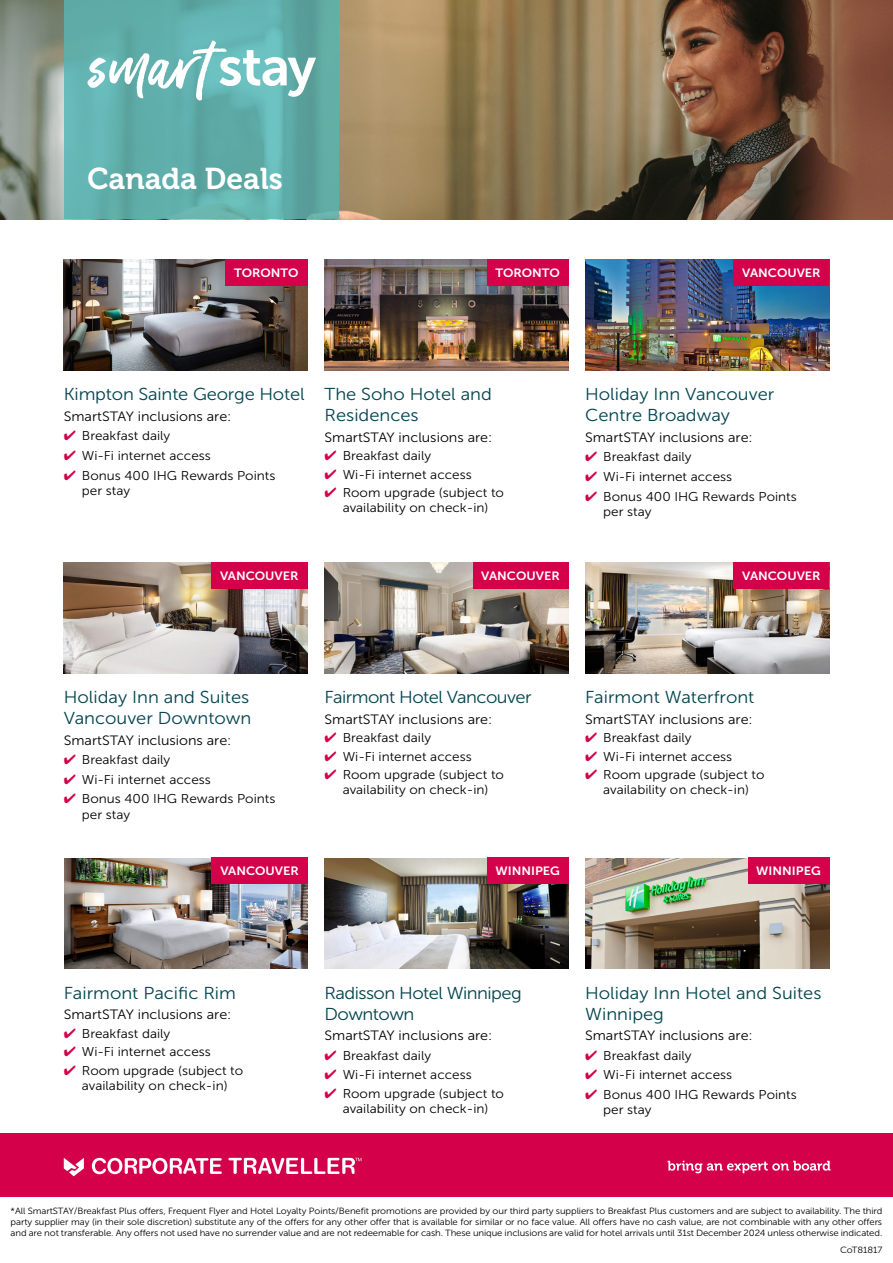
<style>
.page{position:relative;width:893px;height:1263px;background:#fff}
.page>*{position:absolute;margin:0;border:0;box-sizing:border-box;transform-origin:0 0}
.t1{font:30px "Museo 700";color:#fff}
.t2{font:17.25px/21px "Museo Sans 300";color:#00434e;scale:1.06 1}
.t3{font:17.25px/21px "Museo Sans 300";letter-spacing:-.03em;color:#00434e;scale:1.06 1}
.t4{font:13.5px "Museo Sans 300";color:#000;scale:1.06 1}
.t5{font:12.75px/15.3px "Museo Sans 300";color:#000;text-align:center;scale:1.06 1}
.t6{font:12px "Museo Sans 700";color:#fff;scale:1.06 1}
.t7{font:9px/10.8px "Museo Sans 300";letter-spacing:-.01em;color:#000;text-align:justify;scale:1.06 1}
.s1{color:#d40049}
</style>
<div class="page">
<img style="left:64px;top:260px;width:244px;height:110px">
<img style="left:325px;top:260px;width:243px;height:110px">
<img style="left:585px;top:260px;width:244px;height:110px">
<div style="left:225px;top:260px;width:83px;height:26px;background:#d40049"></div>
<div style="left:487px;top:260px;width:81px;height:26px;background:#d40049"></div>
<div style="left:734px;top:260px;width:95px;height:26px;background:#d40049"></div>
<img style="left:64px;top:563px;width:244px;height:110px">
<img style="left:325px;top:563px;width:243px;height:110px">
<img style="left:585px;top:563px;width:244px;height:110px">
<div style="left:211px;top:563px;width:97px;height:26px;background:#d40049"></div>
<div style="left:473px;top:563px;width:95px;height:26px;background:#d40049"></div>
<div style="left:734px;top:563px;width:95px;height:26px;background:#d40049"></div>
<img style="left:64px;top:858px;width:244px;height:111px">
<img style="left:325px;top:858px;width:243px;height:111px">
<img style="left:585px;top:858px;width:244px;height:111px">
<div style="left:211px;top:858px;width:97px;height:26px;background:#d40049"></div>
<div style="left:487px;top:858px;width:81px;height:26px;background:#d40049"></div>
<div style="left:748px;top:858px;width:81px;height:26px;background:#d40049"></div>
<img style="left:0;top:0;width:893px;height:219px">
<svg style="left:64px;top:0;width:274px;height:219px;background:#60adaa"></svg>
<svg style="left:87px;top:40px;width:229px;height:61px"></svg>
<div style="left:0;top:1133px;width:893px;height:64px;background:#d40049"></div>
<svg style="left:668px;top:1161px;width:162px;height:12px"></svg>
<svg style="left:92px;top:1158px;width:130px;height:16px"></svg>
<svg style="left:228px;top:1158px;width:133px;height:16px"></svg>
<svg style="left:64px;top:1158px;width:20px;height:18px"></svg>
<h1 class="t1" style="left:87px;top:162px;width:197px">Canada Deals</h1>
<p class="t6" style="left:234px;top:267px;width:62px">TORONTO</p>
<p class="t6" style="left:495px;top:267px;width:62px">TORONTO</p>
<p class="t6" style="left:742px;top:267px;width:76px">VANCOUVER</p>
<h2 class="t2" style="left:64px;top:384px;width:229px">Kimpton Sainte George Hotel</h2>
<p class="t4" style="left:64px;top:409px;width:160px">SmartSTAY inclusions are:</p>
<p class="t5" style="left:64px;top:428px;width:102px"><span class="s1">✔</span> Breakfast daily</p>
<p class="t5" style="left:64px;top:448px;width:140px"><span class="s1">✔</span> Wi-Fi internet access</p>
<p class="t5" style="left:82px;top:468px;width:184px;text-align:left;text-indent:-18px"><span class="s1">✔</span> Bonus 400 IHG Rewards Points per stay</p>
<h2 class="t2" style="left:325px;top:384px;width:159px">The Soho Hotel and<br>Residences</h2>
<p class="t4" style="left:325px;top:430px;width:160px">SmartSTAY inclusions are:</p>
<p class="t5" style="left:325px;top:448px;width:102px"><span class="s1">✔</span> Breakfast daily</p>
<p class="t5" style="left:325px;top:467px;width:140px"><span class="s1">✔</span> Wi-Fi internet access</p>
<p class="t5" style="left:325px;top:486px;width:171px;line-height:14.2px"><span class="s1">✔</span> Room upgrade (subject to availability on check-in)</p>
<h2 class="t2" style="left:585px;top:384px;width:180px">Holiday Inn Vancouver<br>Centre Broadway</h2>
<p class="t4" style="left:585px;top:430px;width:160px">SmartSTAY inclusions are:</p>
<p class="t5" style="left:585px;top:449px;width:102px"><span class="s1">✔</span> Breakfast daily</p>
<p class="t5" style="left:585px;top:469px;width:140px"><span class="s1">✔</span> Wi-Fi internet access</p>
<p class="t5" style="left:603px;top:489px;width:184px;text-align:left;text-indent:-18px"><span class="s1">✔</span> Bonus 400 IHG Rewards Points per stay</p>
<p class="t6" style="left:220px;top:569px;width:76px">VANCOUVER</p>
<p class="t6" style="left:481px;top:569px;width:76px">VANCOUVER</p>
<p class="t6" style="left:742px;top:569px;width:76px">VANCOUVER</p>
<h2 class="t2" style="left:64px;top:687px;width:179px">Holiday Inn and Suites<br>Vancouver Downtown</h2>
<p class="t4" style="left:64px;top:733px;width:160px">SmartSTAY inclusions are:</p>
<p class="t5" style="left:64px;top:752px;width:102px"><span class="s1">✔</span> Breakfast daily</p>
<p class="t5" style="left:64px;top:772px;width:140px"><span class="s1">✔</span> Wi-Fi internet access</p>
<p class="t5" style="left:82px;top:791px;width:184px;text-align:left;text-indent:-18px"><span class="s1">✔</span> Bonus 400 IHG Rewards Points per stay</p>
<h2 class="t3" style="left:325px;top:687px;width:197px">Fairmont Hotel Vancouver</h2>
<p class="t4" style="left:325px;top:712px;width:160px">SmartSTAY inclusions are:</p>
<p class="t5" style="left:325px;top:730px;width:102px"><span class="s1">✔</span> Breakfast daily</p>
<p class="t5" style="left:325px;top:749px;width:140px"><span class="s1">✔</span> Wi-Fi internet access</p>
<p class="t5" style="left:325px;top:768px;width:171px;line-height:14.2px"><span class="s1">✔</span> Room upgrade (subject to availability on check-in)</p>
<h2 class="t2" style="left:585px;top:687px;width:161px">Fairmont Waterfront</h2>
<p class="t4" style="left:585px;top:712px;width:160px">SmartSTAY inclusions are:</p>
<p class="t5" style="left:585px;top:730px;width:102px"><span class="s1">✔</span> Breakfast daily</p>
<p class="t5" style="left:585px;top:749px;width:140px"><span class="s1">✔</span> Wi-Fi internet access</p>
<p class="t5" style="left:585px;top:768px;width:171px;line-height:14.2px"><span class="s1">✔</span> Room upgrade (subject to availability on check-in)</p>
<p class="t6" style="left:220px;top:864px;width:76px">VANCOUVER</p>
<p class="t6" style="left:495px;top:864px;width:62px">WINNIPEG</p>
<p class="t6" style="left:756px;top:864px;width:62px">WINNIPEG</p>
<h2 class="t2" style="left:64px;top:982px;width:164px">Fairmont Pacific Rim</h2>
<p class="t4" style="left:64px;top:1007px;width:160px">SmartSTAY inclusions are:</p>
<p class="t5" style="left:64px;top:1026px;width:102px"><span class="s1">✔</span> Breakfast daily</p>
<p class="t5" style="left:64px;top:1044px;width:140px"><span class="s1">✔</span> Wi-Fi internet access</p>
<p class="t5" style="left:64px;top:1063px;width:171px"><span class="s1">✔</span> Room upgrade (subject to availability on check-in)</p>
<h2 class="t3" style="left:325px;top:982px;width:188px">Radisson Hotel Winnipeg<br>Downtown</h2>
<p class="t4" style="left:325px;top:1028px;width:160px">SmartSTAY inclusions are:</p>
<p class="t5" style="left:325px;top:1048px;width:102px"><span class="s1">✔</span> Breakfast daily</p>
<p class="t5" style="left:325px;top:1067px;width:140px"><span class="s1">✔</span> Wi-Fi internet access</p>
<p class="t5" style="left:325px;top:1086px;width:171px"><span class="s1">✔</span> Room upgrade (subject to availability on check-in)</p>
<h2 class="t2" style="left:585px;top:982px;width:225px">Holiday Inn Hotel and Suites<br>Winnipeg</h2>
<p class="t4" style="left:585px;top:1028px;width:160px">SmartSTAY inclusions are:</p>
<p class="t5" style="left:585px;top:1048px;width:102px"><span class="s1">✔</span> Breakfast daily</p>
<p class="t5" style="left:585px;top:1067px;width:140px"><span class="s1">✔</span> Wi-Fi internet access</p>
<p class="t5" style="left:603px;top:1087px;width:184px;text-align:left;text-indent:-18px"><span class="s1">✔</span> Bonus 400 IHG Rewards Points per stay</p>
<p class="t7" style="left:11px;top:1206px;width:824px">*All SmartSTAY/Breakfast Plus offers, Frequent Flyer and Hotel Loyalty Points/Benefit promotions are provided by our third party suppliers to Breakfast Plus customers and are subject to availability. The third party supplier may (in their sole discretion) substitute any of the offers for any other offer that is available for similar or no face value. All offers have no cash value, are not combinable with any other offers and are not transferable. Any offers not used have no surrender value and are not redeemable for cash. These unique inclusions are valid for hotel arrivals until 31st December 2024 unless otherwise indicated.</p>
<p class="t7" style="left:840px;top:1244px;width:41px">CoT81817</p>
</div>
